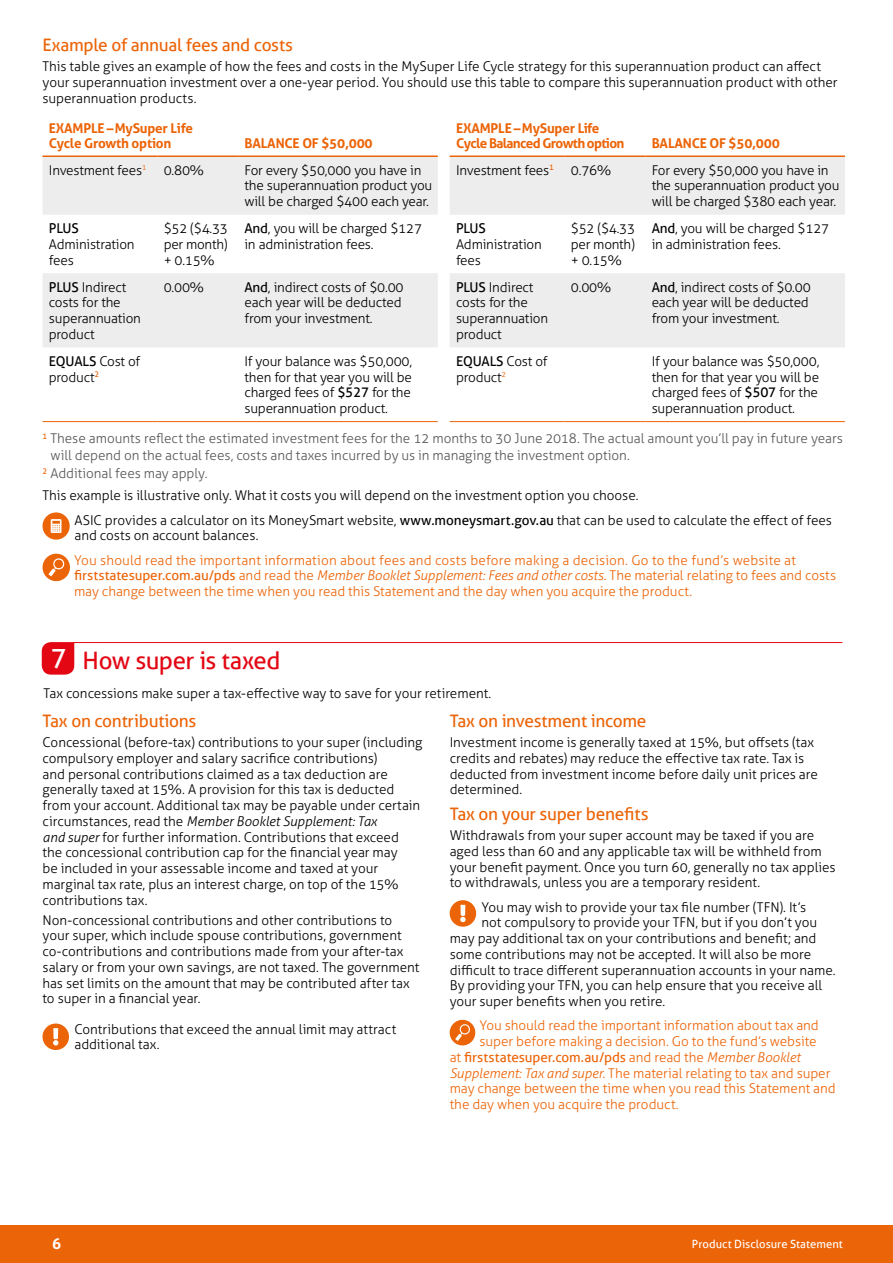
<style>
.page{position:relative;width:893px;height:1263px;background:#fff}
.page>*{position:absolute;margin:0;border:0;box-sizing:border-box;transform-origin:0 0}
.t1{font:24px "Aller";letter-spacing:-.02em;color:#e30613}
.t2{font:17.25px "Aller";letter-spacing:-.015em;color:#ec6408}
.t3{font:700 15px "Aller";color:#fff}
.t4{font:300 13.5px/15.8px "Aller";letter-spacing:-.005em;color:#000}
.t5{font:300 13.5px/15.8px "Aller";color:#ec6408}
.t6{font:300 13.5px/16.5px "Aller";letter-spacing:-.005em;color:#575756}
.t7{font:700 13.5px/15px "Aller";letter-spacing:-.015em;color:#ec6408}
.t8{font:13.5px "Aller";letter-spacing:-.005em;color:#ec6408}
.t9{font:700 13.5px/15px "Aller";letter-spacing:-.05em;color:#ec6408}
.t10{font:13.5px "Aller";letter-spacing:-.015em;color:#000}
.t11{font:11.25px "Aller";color:#fff}
.s1{font-weight:400}
.s2{color:#575756}
.s3{font-style:italic}
.s4{font-size:27px;color:#fff}
.s5{font-weight:300}
.s6{font-weight:300;font-style:italic}
</style>
<div class="page">
<div style="left:0;top:1225px;width:893px;height:38px;background:#ec6408"></div>
<hr style="left:73px;top:642px;width:769px;height:1px;background:#e30613">
<svg style="left:41px;top:642px;width:34px;height:33px"></svg>
<svg style="left:450px;top:157px;width:395px;height:190px;fill:#ededed"></svg>
<hr style="left:450px;top:155px;width:114px;height:2px;background:#ec6408">
<hr style="left:564px;top:155px;width:81px;height:2px;background:#ec6408">
<hr style="left:645px;top:155px;width:200px;height:2px;background:#ec6408">
<hr style="left:450px;top:421px;width:114px;height:1px;background:#ec6408">
<hr style="left:564px;top:421px;width:81px;height:1px;background:#ec6408">
<hr style="left:645px;top:421px;width:200px;height:1px;background:#ec6408">
<svg style="left:43px;top:157px;width:395px;height:190px;fill:#ededed"></svg>
<hr style="left:43px;top:155px;width:114px;height:2px;background:#ec6408">
<hr style="left:157px;top:155px;width:81px;height:2px;background:#ec6408">
<hr style="left:238px;top:155px;width:200px;height:2px;background:#ec6408">
<hr style="left:43px;top:421px;width:114px;height:1px;background:#ec6408">
<hr style="left:157px;top:421px;width:81px;height:1px;background:#ec6408">
<hr style="left:238px;top:421px;width:200px;height:1px;background:#ec6408">
<div style="left:450px;top:900px;width:26px;height:27px;background:#ec6408;border-radius:50%"></div>
<svg style="left:460px;top:905px;width:6px;height:17px"></svg>
<div style="left:450px;top:1020px;width:25px;height:25px;background:#ec6408;border-radius:50%"></div>
<svg style="left:455px;top:1024px;width:15px;height:17px"></svg>
<div style="left:43px;top:1023px;width:26px;height:27px;background:#ec6408;border-radius:50%"></div>
<svg style="left:53px;top:1028px;width:5px;height:17px"></svg>
<div style="left:43px;top:512px;width:27px;height:28px;background:#ec6408;border-radius:50%"></div>
<svg style="left:51px;top:519px;width:10px;height:14px"></svg>
<div style="left:43px;top:554px;width:27px;height:27px;background:#ec6408;border-radius:50%"></div>
<svg style="left:48px;top:558px;width:17px;height:18px"></svg>
<p class="t2" style="left:43px;top:34px;width:252px">Example of annual fees and costs</p>
<p class="t4" style="left:43px;top:58px;width:797px">This table gives an example of how the fees and costs in the MySuper Life Cycle strategy for this superannuation product can affect your superannuation investment over a one-year period. You should use this table to compare this superannuation product with other superannuation products.</p>
<p class="t7" style="left:49px;top:121px;width:146px">EXAMPLE – MySuper Life<br>Cycle Growth option</p>
<p class="t9" style="left:456px;top:121px;width:170px">EXAMPLE – MySuper Life<br>Cycle Balanced Growth option</p>
<p class="t7" style="left:244px;top:136px;width:130px">BALANCE OF $50,000</p>
<p class="t7" style="left:652px;top:136px;width:130px">BALANCE OF $50,000</p>
<p class="t4" style="left:49px;top:162px;width:99px">Investment fees<sup>1</sup></p>
<p class="t4" style="left:164px;top:162px;width:42px">0.80%</p>
<p class="t4" style="left:244px;top:162px;width:189px">For every $50,000 you have in the superannuation product you will be charged $400 each year.</p>
<p class="t10" style="left:49px;top:220px;width:31px">PLUS</p>
<p class="t4" style="left:49px;top:236px;width:87px">Administration fees</p>
<p class="t4" style="left:164px;top:221px;width:66px;text-align:justify">$52 ($4.33 per month) + 0.15%</p>
<p class="t4" style="left:244px;top:221px;width:179px"><span class="s1">And</span>, you will be charged $127 in administration fees.</p>
<p class="t4" style="left:49px;top:279px;width:94px"><span class="s1">PLUS</span> Indirect costs for the superannuation product</p>
<p class="t4" style="left:164px;top:279px;width:42px">0.00%</p>
<p class="t4" style="left:244px;top:279px;width:161px"><span class="s1">And</span>, indirect costs of $0.00 each year will be deducted from your investment.</p>
<p class="t4" style="left:49px;top:353px;width:93px"><span class="s1">EQUALS</span> Cost of product<sup>2</sup></p>
<p class="t4" style="left:244px;top:353px;width:169px;text-align:justify">If your balance was $50,000, then for that year you will be charged fees of <span class="s1">$527</span> for the superannuation product.</p>
<p class="t4" style="left:456px;top:162px;width:99px">Investment fees<sup>1</sup></p>
<p class="t4" style="left:571px;top:162px;width:42px">0.76%</p>
<p class="t4" style="left:652px;top:162px;width:189px">For every $50,000 you have in the superannuation product you will be charged $380 each year.</p>
<p class="t10" style="left:456px;top:220px;width:31px">PLUS</p>
<p class="t4" style="left:456px;top:236px;width:87px">Administration fees</p>
<p class="t4" style="left:571px;top:221px;width:66px;text-align:justify">$52 ($4.33 per month) + 0.15%</p>
<p class="t4" style="left:652px;top:221px;width:179px"><span class="s1">And</span>, you will be charged $127 in administration fees.</p>
<p class="t4" style="left:456px;top:279px;width:94px"><span class="s1">PLUS</span> Indirect costs for the superannuation product</p>
<p class="t4" style="left:571px;top:279px;width:42px">0.00%</p>
<p class="t4" style="left:652px;top:279px;width:161px"><span class="s1">And</span>, indirect costs of $0.00 each year will be deducted from your investment.</p>
<p class="t4" style="left:456px;top:353px;width:93px"><span class="s1">EQUALS</span> Cost of product<sup>2</sup></p>
<p class="t4" style="left:652px;top:353px;width:169px;text-align:justify">If your balance was $50,000, then for that year you will be charged fees of <span class="s1">$507</span> for the superannuation product.</p>
<p class="t6" style="left:50px;top:430px;width:794px;text-indent:-8px"><sup>1</sup> These amounts reflect the estimated investment fees for the 12 months to 30 June 2018. The actual amount you’ll pay in future years will depend on the actual fees, costs and taxes incurred by us in managing the investment option.</p>
<p class="t4" style="left:43px;top:462px;width:597px;line-height:22.2px"><sup>2</sup> <span class="s2">Additional fees may apply.<br></span>This example is illustrative only. What it costs you will depend on the investment option you choose.</p>
<p class="t4" style="left:74px;top:512px;width:759px">ASIC provides a calculator on its MoneySmart website, <span class="s1">www.moneysmart.gov.au</span> that can be used to calculate the effect of fees and costs on account balances.</p>
<p class="t5" style="left:74px;top:552px;width:764px">You should read the important information about fees and costs before making a decision. Go to the fund’s website at <span class="s1">firststatesuper.com.au/pds</span> and read the <span class="s3">Member Booklet Supplement: Fees and other costs</span>. The material relating to fees and costs may change between the time when you read this Statement and the day when you acquire the product.</p>
<h1 class="t1" style="left:51px;top:646px;width:231px"><span class="s4">7</span> How super is taxed</h1>
<p class="t4" style="left:44px;top:685px;width:449px">Tax concessions make super a tax-effective way to save for your retirement.</p>
<p class="t2" style="left:43px;top:710px;width:155px">Tax on contributions</p>
<p class="t4" style="left:43px;top:734px;width:381px">Concessional (before-tax) contributions to your super (including compulsory employer and salary sacrifice contributions)<br>and personal contributions claimed as a tax deduction are generally taxed at 15%. A provision for this tax is deducted from your account. Additional tax may be payable under certain circumstances, read the <span class="s3">Member Booklet Supplement: Tax<br>and super</span> for further information. Contributions that exceed<br>the concessional contribution cap for the financial year may<br>be included in your assessable income and taxed at your marginal tax rate, plus an interest charge, on top of the 15% contributions tax.</p>
<p class="t4" style="left:43px;top:912px;width:378px">Non-concessional contributions and other contributions to your super, which include spouse contributions, government co-contributions and contributions made from your after-tax salary or from your own savings, are not taxed. The government has set limits on the amount that may be contributed after tax to super in a financial year.</p>
<p class="t4" style="left:74px;top:1021px;width:323px">Contributions that exceed the annual limit may attract additional tax.</p>
<p class="t2" style="left:450px;top:710px;width:198px">Tax on investment income</p>
<p class="t4" style="left:450px;top:734px;width:370px">Investment income is generally taxed at 15%, but offsets (tax credits and rebates) may reduce the effective tax rate. Tax is deducted from investment income before daily unit prices are determined.</p>
<p class="t2" style="left:450px;top:803px;width:200px">Tax on your super benefits</p>
<p class="t4" style="left:450px;top:827px;width:387px">Withdrawals from your super account may be taxed if you are aged less than 60 and any applicable tax will be withheld from your benefit payment. Once you turn 60, generally no tax applies to withdrawals, unless you are a temporary resident.</p>
<p class="t4" style="left:482px;top:899px;width:326px">You may wish to provide your tax file number (TFN). It’s</p>
<p class="t4" style="left:482px;top:915px;width:337px">not compulsory to provide your TFN, but if you don’t you</p>
<p class="t4" style="left:450px;top:930px;width:368px">may pay additional tax on your contributions and benefit; and</p>
<p class="t4" style="left:450px;top:946px;width:363px">some contributions may not be accepted. It will also be more</p>
<p class="t4" style="left:450px;top:962px;width:387px">difficult to trace different superannuation accounts in your name.</p>
<p class="t4" style="left:450px;top:978px;width:374px">By providing your TFN, you can help ensure that you receive all</p>
<p class="t4" style="left:450px;top:993px;width:217px">your super benefits when you retire.</p>
<p class="t5" style="left:479px;top:1018px;width:341px">You should read the important information about tax and</p>
<p class="t5" style="left:479px;top:1033px;width:339px">super before making a decision. Go to the fund’s website</p>
<p class="t8" style="left:450px;top:1049px;width:352px"><span class="s5">at</span> firststatesuper.com.au/pds <span class="s5">and read the</span> <span class="s6">Member Booklet</span></p>
<p class="t5" style="left:450px;top:1065px;width:382px"><span class="s3">Supplement: Tax and super</span>. The material relating to tax and super</p>
<p class="t5" style="left:450px;top:1081px;width:388px">may change between the time when you read this Statement and</p>
<p class="t5" style="left:450px;top:1096px;width:231px">the day when you acquire the product.</p>
<p class="t3" style="left:52px;top:1234px;width:10px">6</p>
<p class="t11" style="left:692px;top:1237px;width:153px">Product Disclosure Statement</p>
</div>
